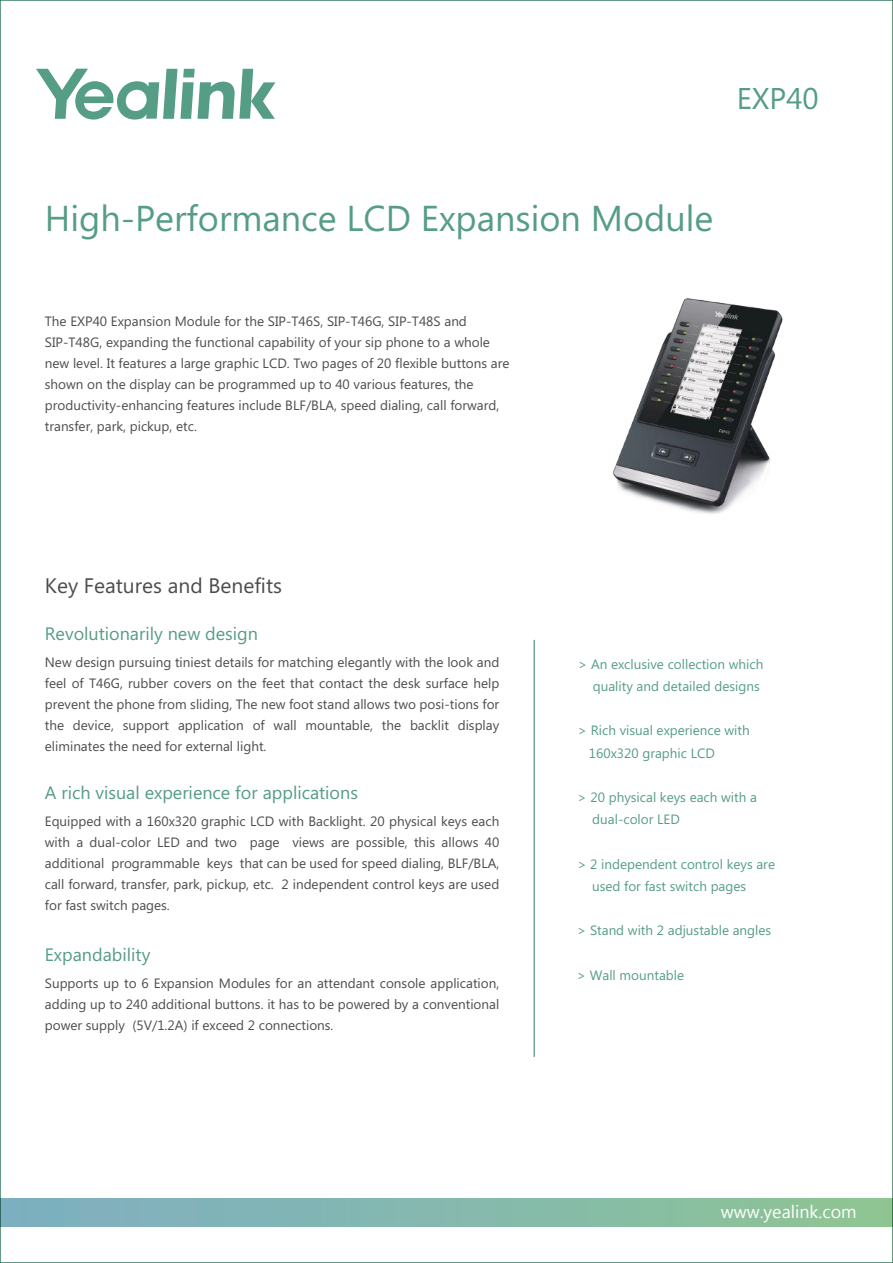
<style>
.page{position:relative;width:893px;height:1263px;background:#fff}
.page>*{position:absolute;margin:0;border:0;box-sizing:border-box;transform-origin:0 0}
.t1{font:36px "Microsoft Phags Pa";color:#559d85}
.t2{font:30px "Microsoft Phags Pa";color:#559d85}
.t3{font:21px "Microsoft Phags Pa";color:#4e4b4c}
.t4{font:18px "Microsoft Phags Pa";color:#559d85}
.t5{font:18px "Lao UI";color:#fff}
.t6{font:13.5px/21px "Microsoft Phags Pa";color:#4e4b4c;text-align:justify}
.t7{font:13.5px/22.2px "Microsoft Phags Pa";color:#559d85}
</style>
<div class="page">
<img style="left:613px;top:298px;width:170px;height:216px">
<svg style="left:36px;top:69px;width:239px;height:51px"></svg>
<div style="left:0;top:1198px;width:892px;height:28px;background:linear-gradient(to right,#7daec3,#8ec495)"></div>
<hr style="left:534px;top:640px;width:1px;height:417px;background:#317b5a">
<h2 class="t2" style="left:737px;top:78px;width:84px">EXP40</h2>
<h1 class="t1" style="left:45px;top:194px;width:670px">High-Performance LCD Expansion Module</h1>
<p class="t6" style="left:45px;top:310px;width:466px;text-align:left">The EXP40 Expansion Module for the SIP-T46S, SIP-T46G, SIP-T48S and SIP-T48G, expanding the functional capability of your sip phone to a whole new level. It features a large graphic LCD. Two pages of 20 flexible buttons are shown on the display can be programmed up to 40 various features, the productivity-enhancing features include BLF/BLA, speed dialing, call forward, transfer, park, pickup, etc.</p>
<h3 class="t3" style="left:45px;top:571px;width:239px">Key Features and Benefits</h3>
<h3 class="t4" style="left:45px;top:621px;width:215px">Revolutionarily new design</h3>
<p class="t6" style="left:45px;top:651px;width:456px">New design pursuing tiniest details for matching elegantly with the look and feel of T46G, rubber covers on the feet that contact the desk surface help prevent the phone from sliding, The new foot stand allows two posi-tions for the device, support application of wall mountable, the backlit display eliminates the need for external light.</p>
<h3 class="t4" style="left:45px;top:780px;width:315px">A rich visual experience for applications</h3>
<p class="t6" style="left:45px;top:810px;width:456px">Equipped with a 160x320 graphic LCD with Backlight. 20 physical keys each with a dual-color LED and two page views are possible, this allows 40 additional programmable keys that can be used for speed dialing, BLF/BLA, call forward, transfer, park, pickup, etc. 2 independent control keys are used for fast switch pages.</p>
<h3 class="t4" style="left:45px;top:942px;width:107px">Expandability</h3>
<p class="t6" style="left:45px;top:972px;width:456px">Supports up to 6 Expansion Modules for an attendant console application, adding up to 240 additional buttons. it has to be powered by a conventional power supply (5V/1.2A) if exceed 2 connections.</p>
<p class="t7" style="left:578px;top:652px;width:187px;text-align:right">&gt; An exclusive collection which quality and detailed designs</p>
<p class="t7" style="left:589px;top:719px;width:162px;text-indent:-11px">&gt; Rich visual experience with<br>160x320 graphic LCD</p>
<p class="t7" style="left:592px;top:785px;width:166px;text-indent:-15px">&gt; 20 physical keys each with a dual-color LED</p>
<p class="t7" style="left:592px;top:852px;width:184px;text-indent:-15px">&gt; 2 independent control keys are used for fast switch pages</p>
<p class="t7" style="left:577px;top:919px;width:196px">&gt; Stand with 2 adjustable angles</p>
<p class="t7" style="left:577px;top:963px;width:109px">&gt; Wall mountable</p>
<h3 class="t5" style="left:721px;top:1199px;width:137px">www.yealink.com</h3>
</div>
